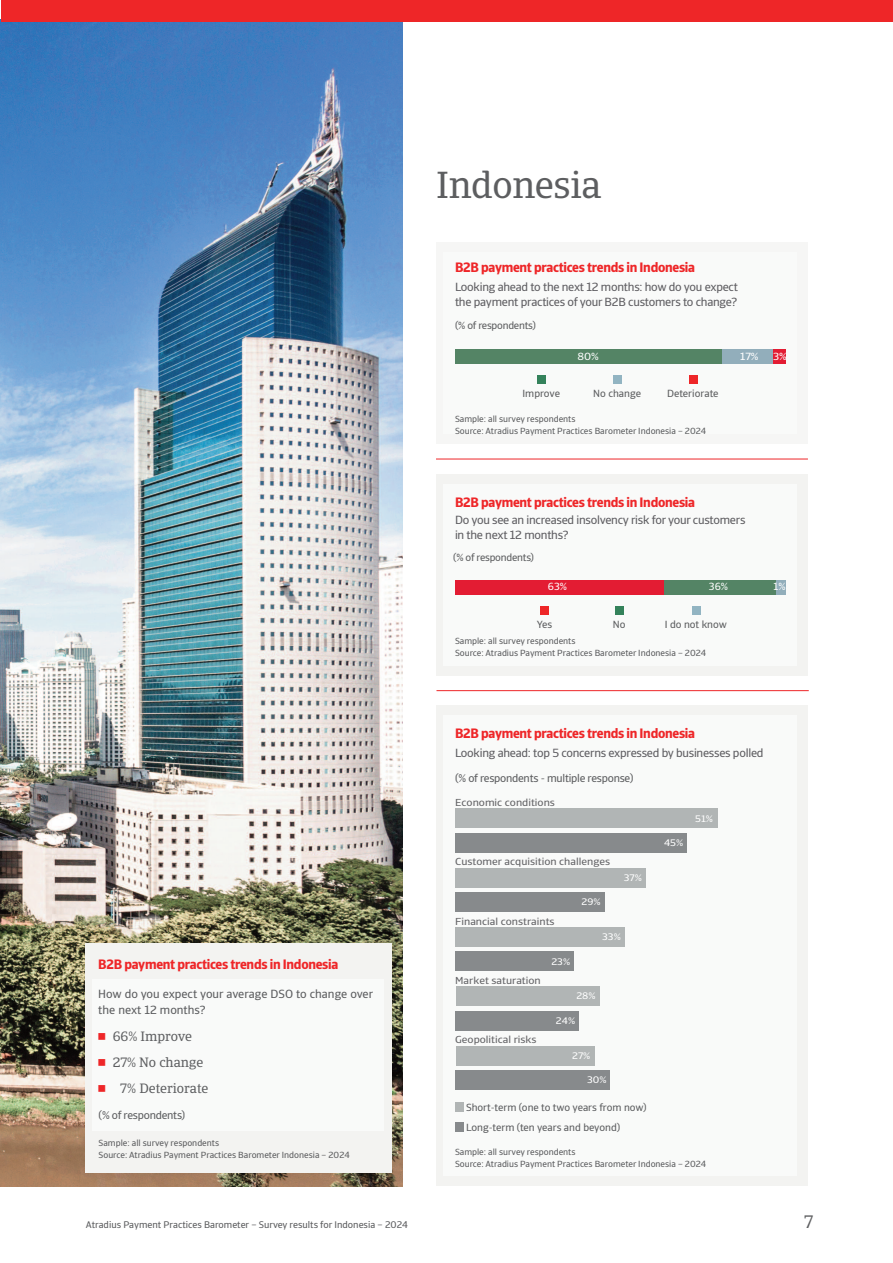
<style>
.page{position:relative;width:893px;height:1263px;background:#fff}
.page>*{position:absolute;margin:0;border:0;box-sizing:border-box;transform-origin:0 0}
.t1{font:37.5px "GCO";letter-spacing:-.01em;color:#5d5e60}
.t2{font:18px "GCO";color:#5d5e60}
.t3{font:700 13.5px "GCO Sans";letter-spacing:-.02em;color:#ee2628}
.t4{font:13.5px "GCO";color:#5d5e60}
.t5{font:12px/15px "GCO Sans";letter-spacing:-.02em;color:#5f5e62}
.t6{font:12px/16.5px "GCO Sans";color:#5d5e60}
.t7{font:11.25px "GCO Sans";letter-spacing:-.02em;color:#5d5e60}
.t8{font:10.5px/20.5px "GCO Sans";color:#5d5e60}
.t9{font:10.5px "GCO Sans";letter-spacing:-.02em;color:#5d5e60}
.t10{font:10.5px "GCO Sans";color:#fff;scale:1.06 1}
.t11{font:10.5px "GCO Sans";color:#fff}
.t12{font:10.05px "Catalana Sans";color:#636366;scale:1.1 1}
.t13{font:9.75px "GCO Sans";color:#5d5e60}
.t14{font:9.45px "Catalana Sans";color:#fff;scale:1.1 1}
.t15{font:9px/12px "GCO Sans";color:#5d5e60}
</style>
<div class="page">
<div style="left:436px;top:706px;width:372px;height:480px;background:#f3f3f1"></div>
<div style="left:443px;top:716px;width:354px;height:460px;background:#f9faf9"></div>
<img style="left:0;top:20px;width:403px;height:1166px">
<div style="left:85px;top:943px;width:306px;height:230px;background:#f3f3f1"></div>
<div style="left:456px;top:809px;width:262px;height:19px;background:#b1b5b5"></div>
<div style="left:456px;top:833px;width:231px;height:19px;background:#878a8c"></div>
<div style="left:456px;top:868px;width:190px;height:19px;background:#b1b5b5"></div>
<div style="left:456px;top:892px;width:149px;height:19px;background:#878a8c"></div>
<div style="left:456px;top:927px;width:169px;height:19px;background:#b1b5b5"></div>
<div style="left:456px;top:952px;width:118px;height:19px;background:#878a8c"></div>
<div style="left:456px;top:987px;width:144px;height:19px;background:#b1b5b5"></div>
<div style="left:456px;top:1011px;width:123px;height:19px;background:#878a8c"></div>
<div style="left:456px;top:1046px;width:138px;height:19px;background:#b1b5b5"></div>
<div style="left:456px;top:1070px;width:154px;height:19px;background:#878a8c"></div>
<div style="left:455px;top:1103px;width:8px;height:8px;background:#b1b5b5"></div>
<div style="left:455px;top:1122px;width:9px;height:9px;background:#878a8c"></div>
<div style="left:1px;top:0;width:892px;height:21px;background:#ee2628"></div>
<div style="left:92px;top:979px;width:292px;height:151px;background:#f9faf9"></div>
<div style="left:436px;top:474px;width:371px;height:202px;background:#f3f3f1"></div>
<div style="left:443px;top:484px;width:354px;height:182px;background:#f9faf9"></div>
<div style="left:436px;top:242px;width:372px;height:202px;background:#f6f6f5"></div>
<div style="left:443px;top:252px;width:354px;height:182px;background:#f9faf9"></div>
<hr style="left:436px;top:459px;width:372px;height:1px;background:#ee2628">
<hr style="left:436px;top:690px;width:373px;height:1px;background:#ee2628">
<div style="left:772px;top:349px;width:13px;height:15px;background:#e31c33"></div>
<div style="left:722px;top:349px;width:50px;height:15px;background:#92aebb"></div>
<div style="left:455px;top:349px;width:267px;height:15px;background:#548465"></div>
<div style="left:537px;top:375px;width:8px;height:9px;background:#34825b"></div>
<div style="left:689px;top:375px;width:8px;height:9px;background:#ee2628"></div>
<div style="left:613px;top:375px;width:9px;height:9px;background:#92b4c2"></div>
<div style="left:776px;top:580px;width:10px;height:14px;background:#92aebb"></div>
<div style="left:663px;top:580px;width:113px;height:14px;background:#548465"></div>
<div style="left:455px;top:580px;width:208px;height:14px;background:#e31c33"></div>
<div style="left:540px;top:606px;width:9px;height:9px;background:#ee2628"></div>
<div style="left:615px;top:606px;width:8px;height:9px;background:#34825b"></div>
<div style="left:692px;top:606px;width:8px;height:9px;background:#92b4c2"></div>
<h1 class="t1" style="left:436px;top:171px;width:167px">Indonesia</h1>
<h3 class="t3" style="left:455px;top:262px;width:242px">B2B payment practices trends in Indonesia</h3>
<h3 class="t5" style="left:455px;top:280px;width:284px">Looking ahead to the next 12 months: how do you expect the payment practices of your B2B customers to change?</h3>
<p class="t9" style="left:455px;top:321px;width:82px">(% of respondents)</p>
<p class="t10" style="left:577px;top:353px;width:22px">80%</p>
<p class="t10" style="left:740px;top:353px;width:19px">17%</p>
<p class="t10" style="left:773px;top:352px;width:15px">3%</p>
<p class="t8" style="left:522px;top:384px;width:39px">Improve</p>
<p class="t8" style="left:593px;top:384px;width:49px">No change</p>
<p class="t8" style="left:667px;top:384px;width:53px">Deteriorate</p>
<p class="t15" style="left:455px;top:413px;width:253px">Sample: all survey respondents<br>Source: Atradius Payment Practices Barometer Indonesia – 2024</p>
<h3 class="t3" style="left:455px;top:497px;width:242px">B2B payment practices trends in Indonesia</h3>
<h3 class="t5" style="left:455px;top:514px;width:292px">Do you see an increased insolvency risk for your customers in the next 12 months?</h3>
<p class="t9" style="left:453px;top:553px;width:82px">(% of respondents)</p>
<p class="t11" style="left:548px;top:582px;width:21px">63%</p>
<p class="t11" style="left:709px;top:582px;width:21px">36%</p>
<p class="t11" style="left:774px;top:582px;width:14px">1%</p>
<p class="t8" style="left:537px;top:615px;width:17px">Yes</p>
<p class="t8" style="left:613px;top:615px;width:14px">No</p>
<p class="t8" style="left:665px;top:615px;width:64px">I do not know</p>
<p class="t15" style="left:455px;top:636px;width:253px">Sample: all survey respondents<br>Source: Atradius Payment Practices Barometer Indonesia – 2024</p>
<h3 class="t3" style="left:455px;top:728px;width:242px">B2B payment practices trends in Indonesia</h3>
<h3 class="t5" style="left:455px;top:746px;width:310px">Looking ahead: top 5 concerns expressed by businesses polled</h3>
<p class="t7" style="left:455px;top:774px;width:180px">(% of respondents - multiple response)</p>
<h3 class="t3" style="left:98px;top:958px;width:242px">B2B payment practices trends in Indonesia</h3>
<h3 class="t6" style="left:98px;top:987px;width:276px">How do you expect your average DSO to change over the next 12 months?</h3>
<h3 class="t4" style="left:113px;top:1031px;width:81px">66% Improve</h3>
<h3 class="t4" style="left:113px;top:1057px;width:92px">27% No change</h3>
<h3 class="t4" style="left:120px;top:1083px;width:90px">7% Deteriorate</h3>
<p class="t7" style="left:99px;top:1110px;width:88px">(% of respondents)</p>
<p class="t15" style="left:99px;top:1138px;width:253px">Sample: all survey respondents<br>Source: Atradius Payment Practices Barometer Indonesia – 2024</p>
<p class="t12" style="left:455px;top:797px;width:92px">Economic conditions</p>
<p class="t12" style="left:455px;top:856px;width:142px">Customer acquisition challenges</p>
<p class="t12" style="left:455px;top:915px;width:92px">Financial constraints</p>
<p class="t14" style="left:582px;top:896px;width:19px">29%</p>
<p class="t14" style="left:624px;top:872px;width:18px">37%</p>
<p class="t12" style="left:455px;top:974px;width:79px">Market saturation</p>
<p class="t12" style="left:455px;top:1033px;width:75px">Geopolitical risks</p>
<p class="t14" style="left:551px;top:956px;width:19px">23%</p>
<p class="t14" style="left:602px;top:931px;width:18px">33%</p>
<p class="t14" style="left:576px;top:990px;width:19px">28%</p>
<p class="t14" style="left:556px;top:1014px;width:19px">24%</p>
<p class="t14" style="left:572px;top:1049px;width:18px">27%</p>
<p class="t14" style="left:587px;top:1074px;width:19px">30%</p>
<p class="t8" style="left:466px;top:1098px;width:182px">Short-term (one to two years from now)<br>Long-term (ten years and beyond)</p>
<p class="t14" style="left:664px;top:837px;width:19px">45%</p>
<p class="t14" style="left:695px;top:813px;width:18px">51%</p>
<p class="t15" style="left:455px;top:1147px;width:253px">Sample: all survey respondents<br>Source: Atradius Payment Practices Barometer Indonesia – 2024</p>
<p class="t13" style="left:86px;top:1220px;width:324px">Atradius Payment Practices Barometer – Survey results for Indonesia – 2024</p>
<h2 class="t2" style="left:804px;top:1215px;width:11px">7</h2>
</div>
